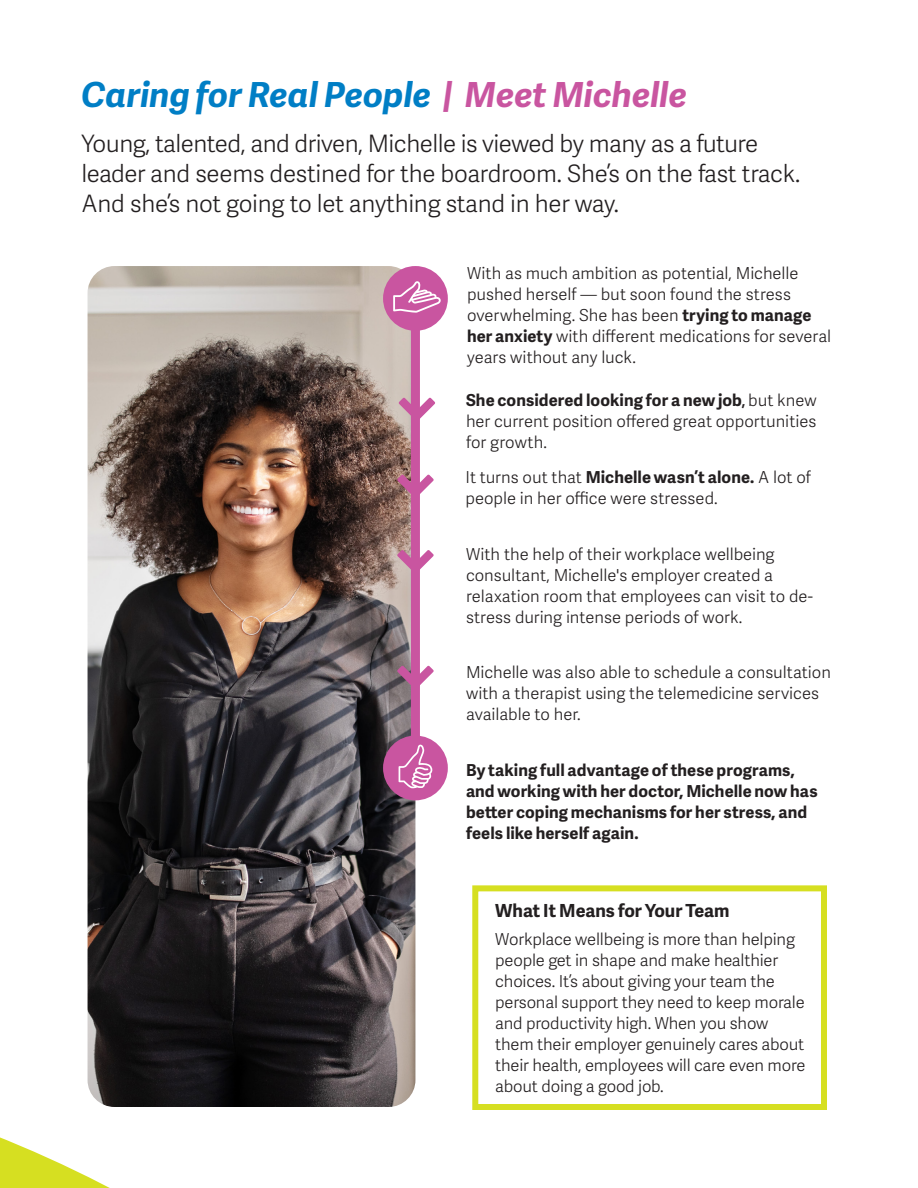
<style>
.page{position:relative;width:918px;height:1188px;background:#fff}
.page>*{position:absolute;margin:0;border:0;box-sizing:border-box;transform-origin:0 0}
.Blue_Header{font:italic 700 34.5px "Adelle Sans";color:#007ec5}
.Large_Intro_Copy{font:24px/30px "Adelle Sans Lt";letter-spacing:-.02em;color:#231f20}
.Bold_Black_Subhead{font:700 18px "Adelle Sans";color:#231f20}
.Body_Copy{font:16.5px/21px "Adelle Sans Lt";letter-spacing:-.005em;color:#231f20}
.Body_Copy-2{font:700 16.5px/21px "Adelle Sans";letter-spacing:.005em;color:#231f20}
.s1{color:#c955a0}
.s2{font-family:"Adelle Sans";font-weight:700}
.s3{font-family:"Adelle Sans Cnd";font-weight:600}
</style>
<div class="page">
<img style="left:88px;top:266px;width:327px;height:841px">
<div style="left:411px;top:291px;width:9px;height:497px;background:#c955a0"></div>
<div style="left:383px;top:736px;width:65px;height:64px;background:#c955a0;border-radius:50%"></div>
<div style="left:383px;top:266px;width:65px;height:65px;background:#c955a0;border-radius:50%"></div>
<svg style="left:399px;top:398px;width:36px;height:23px"></svg>
<svg style="left:397px;top:474px;width:37px;height:24px"></svg>
<svg style="left:397px;top:550px;width:37px;height:24px"></svg>
<svg style="left:393px;top:281px;width:48px;height:32px"></svg>
<svg style="left:399px;top:744px;width:33px;height:44px"></svg>
<div style="left:472px;top:885px;width:355px;height:225px;border:6px solid #d6df21"></div>
<svg style="left:397px;top:666px;width:37px;height:23px"></svg>
<svg style="left:0;top:1048px;width:312px;height:140px"></svg>
<p class="Blue_Header" style="left:82px;top:70px;width:607px">Caring for Real People <span class="s1">| Meet Michelle</span></p>
<p class="Large_Intro_Copy" style="left:82px;top:128px;width:720px">Young, talented, and driven, Michelle is viewed by many as a future leader and seems destined for the boardroom. She’s on the fast track.<br>And she’s not going to let anything stand in her way.</p>
<p class="Body_Copy" style="left:467px;top:262px;width:366px">With as much ambition as potential, Michelle pushed herself — but soon found the stress overwhelming. She has been <span class="s2">trying to manage her anxiety</span> with different medications for several years without any luck.</p>
<p class="Body_Copy" style="left:466px;top:390px;width:352px;text-align:justify"><span class="s2">She considered looking for a new job</span><span class="s3">,</span> but knew her current position offered great opportunities for growth.</p>
<p class="Body_Copy" style="left:466px;top:466px;width:347px">It turns out that <span class="s2">Michelle wasn’t alone.</span> A lot of people in her office were stressed.</p>
<p class="Body_Copy" style="left:466px;top:543px;width:349px">With the help of their workplace wellbeing consultant, Michelle's employer created a relaxation room that employees can visit to de&shy;stress during intense periods of work.</p>
<p class="Body_Copy" style="left:466px;top:661px;width:366px">Michelle was also able to schedule a consultation with a therapist using the telemedicine services available to her.</p>
<p class="Body_Copy-2" style="left:466px;top:758px;width:353px">By taking full advantage of these programs, and working with her doctor, Michelle now has better coping mechanisms for her stress, and feels like herself again.</p>
<p class="Bold_Black_Subhead" style="left:495px;top:898px;width:236px">What It Means for Your Team</p>
<p class="Body_Copy" style="left:495px;top:928px;width:312px">Workplace wellbeing is more than helping people get in shape and make healthier choices. It’s about giving your team the personal support they need to keep morale and productivity high. When you show them their employer genuinely cares about their health, employees will care even more about doing a good job.</p>
</div>
